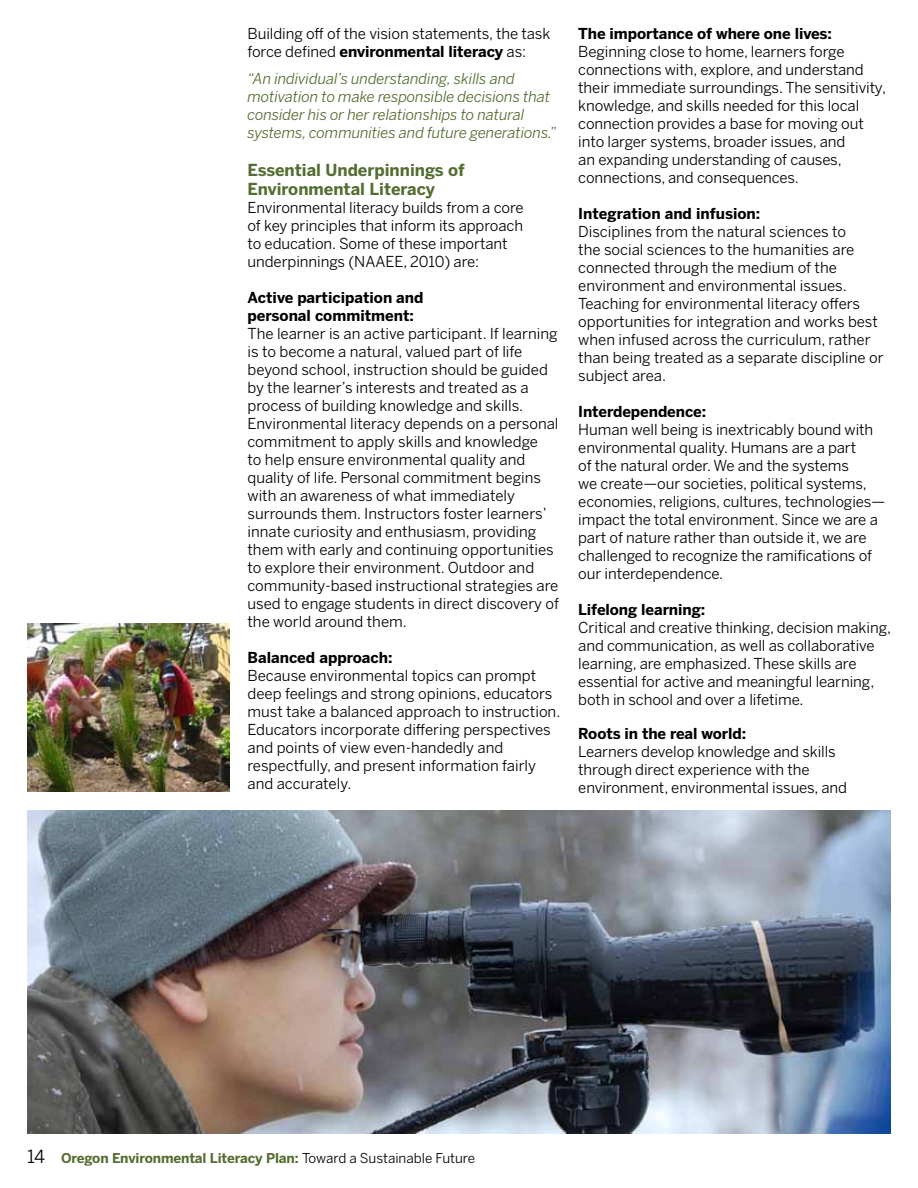
<style>
.page{position:relative;width:918px;height:1188px;background:#fff}
.page>*{position:absolute;margin:0;border:0;box-sizing:border-box;transform-origin:0 0}
.t1{font:700 16.5px/19.8px "Benton Sans";color:#546d31}
.t2{font:15px/18px "Benton Sans";letter-spacing:-.005em;color:#000}
.t3{font:700 15px/18px "Benton Sans";letter-spacing:-.005em;color:#000}
.t4{font:italic 15px/18px "Benton Sans";letter-spacing:-.01em;color:#546d31}
.t5{font:700 13.5px "Benton Sans";letter-spacing:-.01em;color:#546d31}
.s1{font-weight:700}
.s2{font-weight:400;font-size:18px;color:#000}
.s3{font-weight:400;color:#000}
</style>
<div class="page">
<img style="left:27px;top:810px;width:864px;height:324px">
<img style="left:27px;top:624px;width:203px;height:168px">
<p class="t2" style="left:248px;top:24px;width:304px">Building off of the vision statements, the task force defined <span class="s1">environmental literacy</span> as:</p>
<p class="t4" style="left:248px;top:69px;width:310px">“An individual’s understanding, skills and motivation to make responsible decisions that consider his or her relationships to natural systems, communities and future generations.”</p>
<p class="t1" style="left:248px;top:159px;width:219px">Essential Underpinnings of<br>Environmental Literacy</p>
<p class="t2" style="left:248px;top:199px;width:278px">Environmental literacy builds from a core of key principles that inform its approach to education. Some of these important underpinnings (NAAEE, 2010) are:</p>
<p class="t3" style="left:248px;top:289px;width:178px">Active participation and personal commitment:</p>
<p class="t2" style="left:248px;top:325px;width:313px">The learner is an active participant. If learning is to become a natural, valued part of life beyond school, instruction should be guided by the learner’s interests and treated as a process of building knowledge and skills.<br>Environmental literacy depends on a personal commitment to apply skills and knowledge<br>to help ensure environmental quality and quality of life. Personal commitment begins with an awareness of what immediately surrounds them. Instructors foster learners’ innate curiosity and enthusiasm, providing them with early and continuing opportunities to explore their environment. Outdoor and community-based instructional strategies are used to engage students in direct discovery of the world around them.</p>
<p class="t3" style="left:248px;top:649px;width:147px">Balanced approach:</p>
<p class="t2" style="left:248px;top:667px;width:314px">Because environmental topics can prompt deep feelings and strong opinions, educators must take a balanced approach to instruction.<br>Educators incorporate differing perspectives and points of view even-handedly and respectfully, and present information fairly and accurately.</p>
<p class="t3" style="left:578px;top:24px;width:255px">The importance of where one lives:</p>
<p class="t2" style="left:578px;top:42px;width:309px">Beginning close to home, learners forge connections with, explore, and understand their immediate surroundings. The sensitivity, knowledge, and skills needed for this local connection provides a base for moving out into larger systems, broader issues, and<br>an expanding understanding of causes, connections, and consequences.</p>
<p class="t3" style="left:578px;top:204px;width:184px">Integration and infusion:</p>
<p class="t2" style="left:578px;top:222px;width:307px">Disciplines from the natural sciences to<br>the social sciences to the humanities are connected through the medium of the environment and environmental issues.<br>Teaching for environmental literacy offers opportunities for integration and works best when infused across the curriculum, rather than being treated as a separate discipline or subject area.</p>
<p class="t3" style="left:578px;top:402px;width:130px">Interdependence:</p>
<p class="t2" style="left:578px;top:420px;width:308px">Human well being is inextricably bound with environmental quality. Humans are a part<br>of the natural order. We and the systems<br>we create—our societies, political systems, economies, religions, cultures, technologies— impact the total environment. Since we are a part of nature rather than outside it, we are challenged to recognize the ramifications of our interdependence.</p>
<p class="t3" style="left:578px;top:600px;width:129px">Lifelong learning:</p>
<p class="t2" style="left:578px;top:618px;width:314px">Critical and creative thinking, decision making, and communication, as well as collaborative learning, are emphasized. These skills are essential for active and meaningful learning, both in school and over a lifetime.</p>
<p class="t3" style="left:578px;top:725px;width:169px">Roots in the real world:</p>
<p class="t2" style="left:578px;top:743px;width:270px">Learners develop knowledge and skills through direct experience with the environment, environmental issues, and</p>
<p class="t5" style="left:27px;top:1150px;width:450px"><span class="s2">14</span> Oregon Environmental Literacy Plan: <span class="s3">Toward a Sustainable Future</span></p>
</div>
